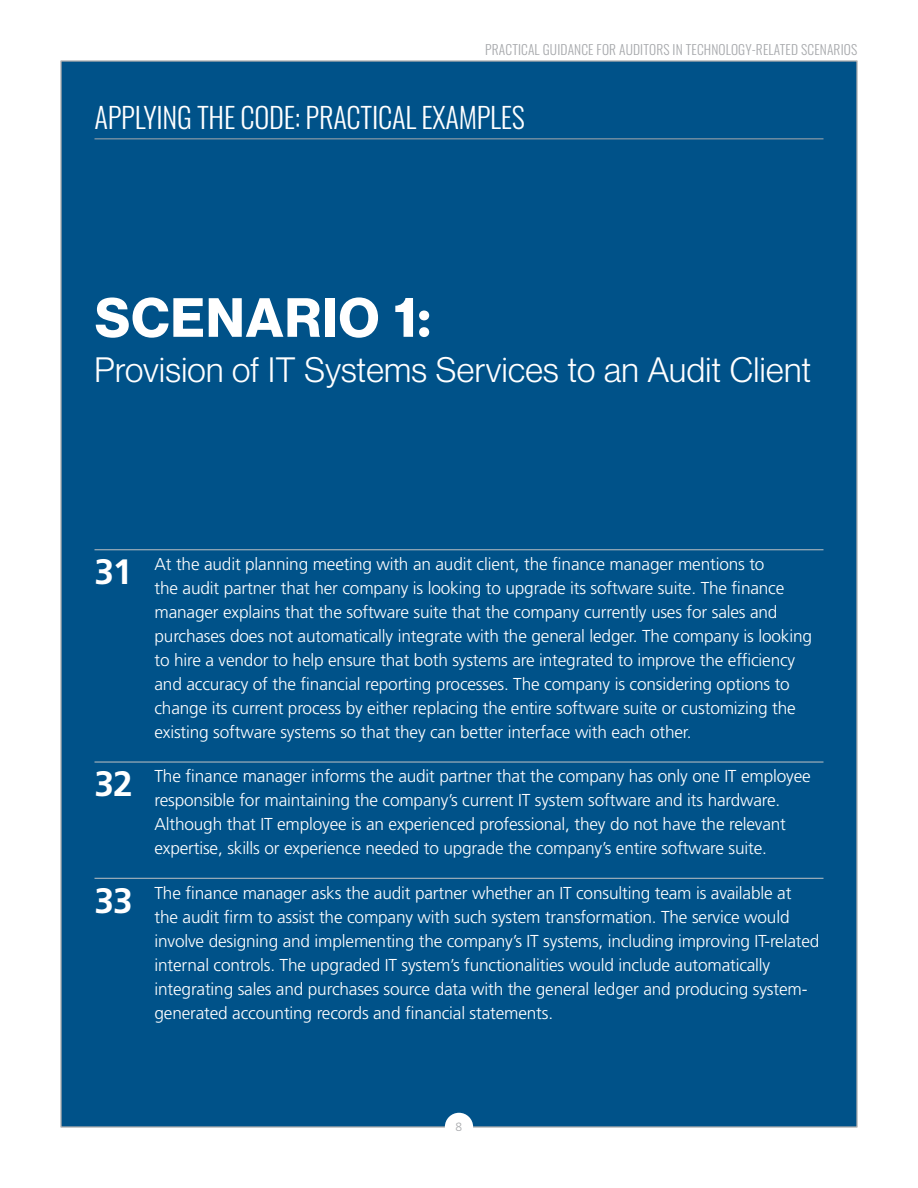
<style>
.page{position:relative;width:918px;height:1188px;background:#fff}
.page>*{position:absolute;margin:0;border:0;box-sizing:border-box;transform-origin:0 0}
.t1{font:700 54px "Volta Modern Display 75";letter-spacing:.025em;color:#fff}
.t2{font:700 35.25px "Frutiger LT Std";color:#fff}
.t3{font:300 34.5px "Volta Modern Display 45";letter-spacing:.01em;color:#fff}
.t4{font:300 28.5px "Oswald";letter-spacing:-.01em;color:#fff}
.t5{font:300 17.25px/24px "Frutiger LT Std";letter-spacing:-.01em;color:#fff}
.t6{font:300 13.5px "Oswald";letter-spacing:.01em;color:#a7a9ac}
.t7{font:300 12px "Frutiger LT Std";color:#a7a9ac}
.s1{font-weight:700;font-size:14.25px;color:#005289}
</style>
<div class="page">
<div style="left:61px;top:61px;width:796px;height:1066px;background:#005289;border:1px solid #a7a9ac"></div>
<hr style="left:94px;top:550px;width:730px;height:1px;background:#c0c2c4">
<hr style="left:94px;top:762px;width:730px;height:1px;background:#c0c2c4">
<hr style="left:94px;top:878px;width:730px;height:1px;background:#c0c2c4">
<hr style="left:94px;top:138px;width:730px;height:1px;background:#a7a9ac">
<div style="left:445px;top:1113px;width:28px;height:28px;background:#fff;border-radius:50%"></div>
<p class="t6" style="left:485px;top:37px;width:374px">PRACTICAL GUIDANCE FOR AUDITORS IN TECHNOLOGY-RELATED SCENARIOS</p>
<h3 class="t4" style="left:94px;top:92px;width:432px">APPLYING THE CODE: PRACTICAL EXAMPLES</h3>
<h1 class="t1" style="left:95px;top:286px;width:337px">SCENARIO 1:</h1>
<h3 class="t3" style="left:94px;top:350px;width:718px">Provision of IT Systems Services to an Audit Client</h3>
<p class="t5" style="left:154px;top:553px;width:659px;text-indent:-60px"><span class="s1">31.</span> At the audit planning meeting with an audit client, the finance manager mentions to<br>the audit partner that her company is looking to upgrade its software suite. The finance manager explains that the software suite that the company currently uses for sales and purchases does not automatically integrate with the general ledger. The company is looking to hire a vendor to help ensure that both systems are integrated to improve the efficiency and accuracy of the financial reporting processes. The company is considering options to change its current process by either replacing the entire software suite or customizing the existing software systems so that they can better interface with each other.</p>
<p class="t5" style="left:154px;top:765px;width:658px;text-indent:-60px"><span class="s1">32.</span> The finance manager informs the audit partner that the company has only one IT employee responsible for maintaining the company’s current IT system software and its hardware.<br>Although that IT employee is an experienced professional, they do not have the relevant expertise, skills or experience needed to upgrade the company’s entire software suite.</p>
<p class="t5" style="left:154px;top:881px;width:667px;text-indent:-60px"><span class="s1">33.</span> The finance manager asks the audit partner whether an IT consulting team is available at<br>the audit firm to assist the company with such system transformation. The service would involve designing and implementing the company’s IT systems, including improving IT-related internal controls. The upgraded IT system’s functionalities would include automatically integrating sales and purchases source data with the general ledger and producing system&shy;generated accounting records and financial statements.</p>
<h2 class="t2" style="left:94px;top:551px;width:39px">31</h2>
<h2 class="t2" style="left:94px;top:764px;width:40px">32</h2>
<h2 class="t2" style="left:94px;top:880px;width:40px">33</h2>
<p class="t7" style="left:456px;top:1120px;width:8px">8</p>
</div>
